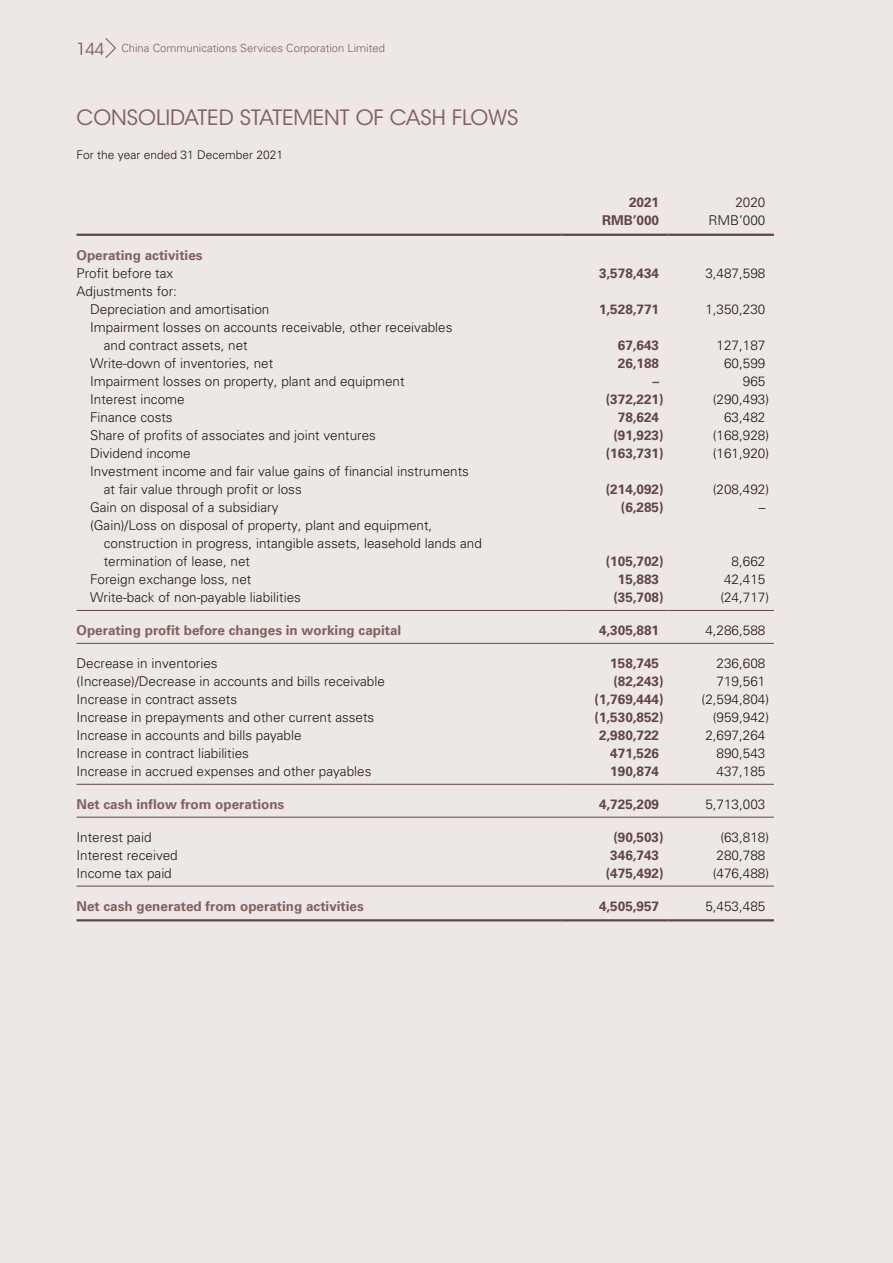
<style>
.page{position:relative;width:893px;height:1263px;background:#ede7e5}
.page>*{position:absolute;margin:0;border:0;box-sizing:border-box;transform-origin:0 0}
.t1{font:21px "ITC Avant Garde Std";color:#81605e}
.t2{font:300 13.5px/18px "Univers LT Std";color:#231916}
.t3{font:700 13.5px "Univers LT Std";color:#604645}
.t4{font:700 13.5px "Univers LT Std";color:#81605e}
.t5{font:300 12px "Univers LT Std";color:#231916}
.t6{font:300 11.25px "Univers LT Std";color:#81605e}
.s1{font-family:"ITC Avant Garde Std";font-weight:400;font-size:16.5px}
</style>
<div class="page">
<svg style="left:105px;top:38px;width:11px;height:20px"></svg>
<hr style="left:77px;top:234px;width:484px;height:2px;background:#604645">
<hr style="left:561px;top:234px;width:107px;height:2px;background:#604645">
<hr style="left:668px;top:234px;width:106px;height:2px;background:#604645">
<hr style="left:77px;top:610px;width:484px;height:1px;background:#604645">
<hr style="left:561px;top:610px;width:107px;height:1px;background:#604645">
<hr style="left:668px;top:610px;width:106px;height:1px;background:#604645">
<hr style="left:77px;top:643px;width:484px;height:1px;background:#604645">
<hr style="left:561px;top:643px;width:107px;height:1px;background:#604645">
<hr style="left:668px;top:643px;width:106px;height:1px;background:#604645">
<hr style="left:77px;top:784px;width:484px;height:1px;background:#604645">
<hr style="left:561px;top:784px;width:107px;height:1px;background:#604645">
<hr style="left:668px;top:784px;width:106px;height:1px;background:#604645">
<hr style="left:77px;top:817px;width:484px;height:1px;background:#604645">
<hr style="left:561px;top:817px;width:107px;height:1px;background:#604645">
<hr style="left:668px;top:817px;width:106px;height:1px;background:#604645">
<hr style="left:77px;top:886px;width:484px;height:1px;background:#604645">
<hr style="left:561px;top:886px;width:107px;height:1px;background:#604645">
<hr style="left:668px;top:886px;width:106px;height:1px;background:#604645">
<hr style="left:77px;top:919px;width:484px;height:2px;background:#604645">
<hr style="left:561px;top:919px;width:107px;height:2px;background:#604645">
<hr style="left:668px;top:919px;width:106px;height:2px;background:#604645">
<p class="t6" style="left:77px;top:41px;width:310px"><span class="s1">144</span> China Communications Services Corporation Limited</p>
<h1 class="t1" style="left:77px;top:105px;width:444px">CONSOLIDATED STATEMENT OF CASH FLOWS</h1>
<p class="t5" style="left:77px;top:147px;width:208px">For the year ended 31 December 2021</p>
<p class="t3" style="left:629px;top:194px;width:32px">2021</p>
<p class="t2" style="left:735px;top:193px;width:32px">2020</p>
<p class="t3" style="left:602px;top:212px;width:59px">RMB’000</p>
<p class="t2" style="left:708px;top:211px;width:59px">RMB’000</p>
<p class="t4" style="left:77px;top:247px;width:128px">Operating activities</p>
<p class="t2" style="left:77px;top:264px;width:98px">Profit before tax</p>
<p class="t3" style="left:599px;top:265px;width:62px">3,578,434</p>
<p class="t2" style="left:705px;top:264px;width:62px">3,487,598</p>
<p class="t2" style="left:90px;top:282px;width:181px;text-indent:-14px">Adjustments for:<br>Depreciation and amortisation</p>
<p class="t3" style="left:599px;top:301px;width:62px">1,528,771</p>
<p class="t2" style="left:705px;top:300px;width:62px">1,350,230</p>
<p class="t2" style="left:104px;top:318px;width:350px;text-indent:-14px">Impairment losses on accounts receivable, other receivables and contract assets, net</p>
<p class="t3" style="left:618px;top:337px;width:43px">67,643</p>
<p class="t2" style="left:717px;top:336px;width:50px">127,187</p>
<p class="t2" style="left:90px;top:354px;width:185px">Write-down of inventories, net</p>
<p class="t3" style="left:618px;top:355px;width:43px">26,188</p>
<p class="t2" style="left:724px;top:354px;width:43px">60,599</p>
<p class="t2" style="left:90px;top:372px;width:316px">Impairment losses on property, plant and equipment</p>
<p class="t3" style="left:652px;top:373px;width:8px">–</p>
<p class="t2" style="left:743px;top:372px;width:24px">965</p>
<p class="t2" style="left:90px;top:390px;width:96px">Interest income</p>
<p class="t3" style="left:606px;top:391px;width:59px">(372,221)</p>
<p class="t2" style="left:713px;top:390px;width:58px">(290,493)</p>
<p class="t2" style="left:90px;top:408px;width:84px">Finance costs</p>
<p class="t3" style="left:618px;top:409px;width:43px">78,624</p>
<p class="t2" style="left:724px;top:408px;width:43px">63,482</p>
<p class="t2" style="left:90px;top:426px;width:287px">Share of profits of associates and joint ventures</p>
<p class="t3" style="left:613px;top:427px;width:52px">(91,923)</p>
<p class="t2" style="left:713px;top:426px;width:58px">(168,928)</p>
<p class="t2" style="left:90px;top:444px;width:102px">Dividend income</p>
<p class="t3" style="left:606px;top:445px;width:59px">(163,731)</p>
<p class="t2" style="left:713px;top:444px;width:58px">(161,920)</p>
<p class="t2" style="left:104px;top:462px;width:367px;text-indent:-14px">Investment income and fair value gains of financial instruments at fair value through profit or loss</p>
<p class="t3" style="left:606px;top:481px;width:59px">(214,092)</p>
<p class="t2" style="left:713px;top:480px;width:58px">(208,492)</p>
<p class="t2" style="left:90px;top:498px;width:190px">Gain on disposal of a subsidiary</p>
<p class="t3" style="left:621px;top:499px;width:44px">(6,285)</p>
<p class="t2" style="left:759px;top:498px;width:8px">–</p>
<p class="t2" style="left:104px;top:516px;width:380px;text-indent:-14px">(Gain)/Loss on disposal of property, plant and equipment, construction in progress, intangible assets, leasehold lands and termination of lease, net</p>
<p class="t3" style="left:606px;top:553px;width:59px">(105,702)</p>
<p class="t2" style="left:732px;top:552px;width:35px">8,662</p>
<p class="t2" style="left:90px;top:570px;width:163px">Foreign exchange loss, net</p>
<p class="t3" style="left:618px;top:571px;width:43px">15,883</p>
<p class="t2" style="left:724px;top:570px;width:43px">42,415</p>
<p class="t2" style="left:90px;top:588px;width:212px">Write-back of non-payable liabilities</p>
<p class="t3" style="left:613px;top:589px;width:52px">(35,708)</p>
<p class="t2" style="left:720px;top:588px;width:50px">(24,717)</p>
<p class="t4" style="left:77px;top:622px;width:326px">Operating profit before changes in working capital</p>
<p class="t3" style="left:599px;top:622px;width:62px">4,305,881</p>
<p class="t2" style="left:705px;top:621px;width:62px">4,286,588</p>
<p class="t2" style="left:77px;top:654px;width:143px">Decrease in inventories</p>
<p class="t3" style="left:610px;top:655px;width:50px">158,745</p>
<p class="t2" style="left:717px;top:654px;width:50px">236,608</p>
<p class="t2" style="left:77px;top:672px;width:310px">(Increase)/Decrease in accounts and bills receivable</p>
<p class="t3" style="left:613px;top:673px;width:52px">(82,243)</p>
<p class="t2" style="left:717px;top:672px;width:50px">719,561</p>
<p class="t2" style="left:77px;top:690px;width:162px">Increase in contract assets</p>
<p class="t3" style="left:595px;top:691px;width:71px">(1,769,444)</p>
<p class="t2" style="left:702px;top:690px;width:69px">(2,594,804)</p>
<p class="t2" style="left:77px;top:708px;width:299px">Increase in prepayments and other current assets</p>
<p class="t3" style="left:595px;top:709px;width:71px">(1,530,852)</p>
<p class="t2" style="left:713px;top:708px;width:58px">(959,942)</p>
<p class="t2" style="left:77px;top:726px;width:227px">Increase in accounts and bills payable</p>
<p class="t3" style="left:599px;top:727px;width:62px">2,980,722</p>
<p class="t2" style="left:705px;top:726px;width:62px">2,697,264</p>
<p class="t2" style="left:77px;top:744px;width:174px">Increase in contract liabilities</p>
<p class="t3" style="left:610px;top:745px;width:50px">471,526</p>
<p class="t2" style="left:717px;top:744px;width:50px">890,543</p>
<p class="t2" style="left:77px;top:762px;width:296px">Increase in accrued expenses and other payables</p>
<p class="t3" style="left:610px;top:763px;width:50px">190,874</p>
<p class="t2" style="left:717px;top:762px;width:50px">437,185</p>
<p class="t4" style="left:77px;top:796px;width:209px">Net cash inflow from operations</p>
<p class="t3" style="left:599px;top:796px;width:62px">4,725,209</p>
<p class="t2" style="left:705px;top:795px;width:62px">5,713,003</p>
<p class="t2" style="left:77px;top:828px;width:77px">Interest paid</p>
<p class="t3" style="left:613px;top:829px;width:52px">(90,503)</p>
<p class="t2" style="left:720px;top:828px;width:50px">(63,818)</p>
<p class="t2" style="left:77px;top:846px;width:103px">Interest received</p>
<p class="t3" style="left:610px;top:847px;width:50px">346,743</p>
<p class="t2" style="left:717px;top:846px;width:50px">280,788</p>
<p class="t2" style="left:77px;top:864px;width:97px">Income tax paid</p>
<p class="t3" style="left:606px;top:865px;width:59px">(475,492)</p>
<p class="t2" style="left:713px;top:864px;width:58px">(476,488)</p>
<p class="t4" style="left:77px;top:898px;width:289px">Net cash generated from operating activities</p>
<p class="t3" style="left:599px;top:898px;width:62px">4,505,957</p>
<p class="t2" style="left:705px;top:897px;width:62px">5,453,485</p>
</div>
